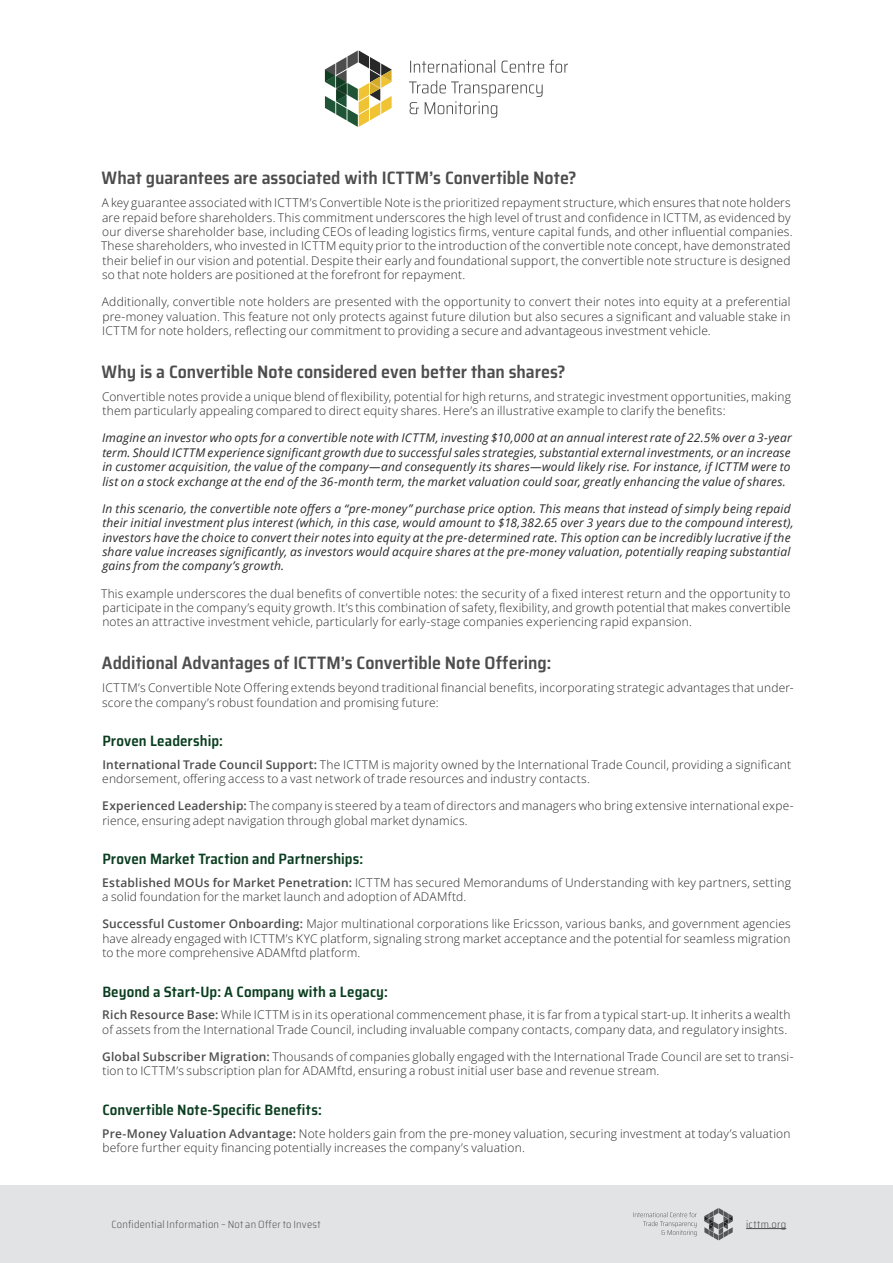
<style>
.page{position:relative;width:893px;height:1263px;background:#fff}
.page>*{position:absolute;margin:0;border:0;box-sizing:border-box;transform-origin:0 0}
.t1{font:600 semi-condensed 18px "Saira";letter-spacing:-.005em;color:#4d4d4d}
.t2{font:600 semi-condensed 15px "Saira";letter-spacing:.005em;color:#0a3d1f}
.t3{font:12px/14.4px "Open Sans";letter-spacing:.015em;color:#292929}
.t4{font:italic 12px/14.4px "Open Sans";letter-spacing:.015em;color:#292929;text-align:justify}
.t5{font:300 semi-condensed 10.5px "Saira";letter-spacing:.025em;color:#575757}
.t6{font:300 semi-condensed 10.5px "Saira";letter-spacing:.03em;color:#4d4d4d}
.s1{font-weight:600;color:#4d4d4d}
</style>
<div class="page">
<div style="left:0;top:1185px;width:893px;height:78px;background:#e2e3e4"></div>
<hr style="left:746px;top:1228px;width:40px;height:1px;background:#4d4d4d">
<svg style="left:633px;top:1212px;width:64px;height:24px"></svg>
<svg style="left:704px;top:1208px;width:29px;height:32px"></svg>
<svg style="left:409px;top:81px;width:134px;height:37px"></svg>
<svg style="left:410px;top:60px;width:158px;height:13px"></svg>
<svg style="left:325px;top:50px;width:67px;height:77px"></svg>
<h1 class="t1" style="left:102px;top:171px;width:476px">What guarantees are associated with ICTTM’s Convertible Note?</h1>
<p class="t3" style="left:101px;top:197px;width:693px">A key guarantee associated with ICTTM’s Convertible Note is the prioritized repayment structure, which ensures that note holders are repaid before shareholders. This commitment underscores the high level of trust and confidence in ICTTM, as evidenced by our diverse shareholder base, including CEOs of leading logistics firms, venture capital funds, and other influential companies.<br>These shareholders, who invested in ICTTM equity prior to the introduction of the convertible note concept, have demonstrated their belief in our vision and potential. Despite their early and foundational support, the convertible note structure is designed so that note holders are positioned at the forefront for repayment.</p>
<p class="t3" style="left:102px;top:296px;width:690px;text-align:justify">Additionally, convertible note holders are presented with the opportunity to convert their notes into equity at a preferential pre-money valuation. This feature not only protects against future dilution but also secures a significant and valuable stake in ICTTM for note holders, reflecting our commitment to providing a secure and advantageous investment vehicle.</p>
<h1 class="t1" style="left:102px;top:365px;width:465px">Why is a Convertible Note considered even better than shares?</h1>
<p class="t3" style="left:102px;top:389px;width:690px">Convertible notes provide a unique blend of flexibility, potential for high returns, and strategic investment opportunities, making them particularly appealing compared to direct equity shares. Here’s an illustrative example to clarify the benefits:</p>
<p class="t4" style="left:102px;top:432px;width:691px">Imagine an investor who opts for a convertible note with ICTTM, investing $10,000 at an annual interest rate of 22.5% over a 3-year term. Should ICTTM experience significant growth due to successful sales strategies, substantial external investments, or an increase in customer acquisition, the value of the company—and consequently its shares—would likely rise. For instance, if ICTTM were to list on a stock exchange at the end of the 36-month term, the market valuation could soar, greatly enhancing the value of shares.</p>
<p class="t4" style="left:102px;top:501px;width:693px;text-align:left">In this scenario, the convertible note offers a “pre-money” purchase price option. This means that instead of simply being repaid their initial investment plus interest (which, in this case, would amount to $18,382.65 over 3 years due to the compound interest), investors have the choice to convert their notes into equity at the pre-determined rate. This option can be incredibly lucrative if the share value increases significantly, as investors would acquire shares at the pre-money valuation, potentially reaping substantial gains from the company’s growth.</p>
<p class="t3" style="left:101px;top:586px;width:691px;text-align:justify">This example underscores the dual benefits of convertible notes: the security of a fixed interest return and the opportunity to participate in the company’s equity growth. It’s this combination of safety, flexibility, and growth potential that makes convertible notes an attractive investment vehicle, particularly for early-stage companies experiencing rapid expansion.</p>
<h1 class="t1" style="left:102px;top:649px;width:451px">Additional Advantages of ICTTM’s Convertible Note Offering:</h1>
<p class="t3" style="left:102px;top:680px;width:693px">ICTTM’s Convertible Note Offering extends beyond traditional financial benefits, incorporating strategic advantages that under&shy;score the company’s robust foundation and promising future:</p>
<p class="t2" style="left:102px;top:735px;width:122px">Proven Leadership:</p>
<p class="t3" style="left:102px;top:757px;width:690px"><span class="s1">International Trade Council Support:</span> The ICTTM is majority owned by the International Trade Council, providing a significant endorsement, offering access to a vast network of trade resources and industry contacts.</p>
<p class="t3" style="left:102px;top:800px;width:693px"><span class="s1">Experienced Leadership:</span> The company is steered by a team of directors and managers who bring extensive international expe&shy;rience, ensuring adept navigation through global market dynamics.</p>
<p class="t2" style="left:102px;top:853px;width:262px">Proven Market Traction and Partnerships:</p>
<p class="t3" style="left:102px;top:876px;width:690px"><span class="s1">Established MOUs for Market Penetration:</span> ICTTM has secured Memorandums of Understanding with key partners, setting a solid foundation for the market launch and adoption of ADAMftd.</p>
<p class="t3" style="left:102px;top:918px;width:690px;text-align:justify"><span class="s1">Successful Customer Onboarding:</span> Major multinational corporations like Ericsson, various banks, and government agencies have already engaged with ICTTM’s KYC platform, signaling strong market acceptance and the potential for seamless migration to the more comprehensive ADAMftd platform.</p>
<p class="t2" style="left:102px;top:985px;width:287px">Beyond a Start-Up: A Company with a Legacy:</p>
<p class="t3" style="left:102px;top:1009px;width:690px"><span class="s1">Rich Resource Base:</span> While ICTTM is in its operational commencement phase, it is far from a typical start-up. It inherits a wealth of assets from the International Trade Council, including invaluable company contacts, company data, and regulatory insights.</p>
<p class="t3" style="left:102px;top:1051px;width:693px"><span class="s1">Global Subscriber Migration:</span> Thousands of companies globally engaged with the International Trade Council are set to transi&shy;tion to ICTTM’s subscription plan for ADAMftd, ensuring a robust initial user base and revenue stream.</p>
<p class="t2" style="left:102px;top:1098px;width:221px">Convertible Note-Specific Benefits:</p>
<p class="t3" style="left:102px;top:1127px;width:690px"><span class="s1">Pre-Money Valuation Advantage:</span> Note holders gain from the pre-money valuation, securing investment at today’s valuation before further equity financing potentially increases the company’s valuation.</p>
<p class="t5" style="left:111px;top:1216px;width:211px">Confidential Information – Not an Offer to Invest</p>
<p class="t6" style="left:746px;top:1220px;width:42px">icttm.org</p>
</div>
